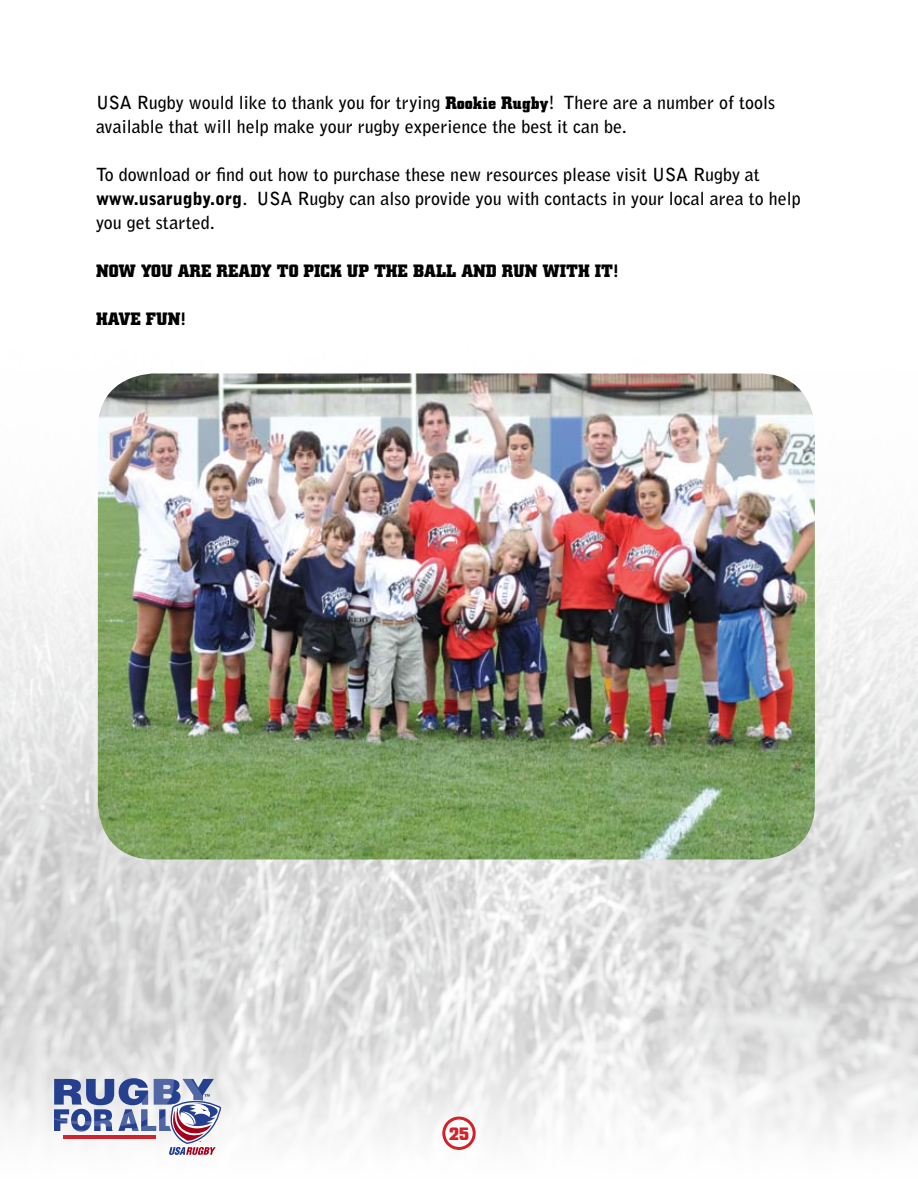
<style>
.page{position:relative;width:918px;height:1188px;background:#fff}
.page>*{position:absolute;margin:0;border:0;box-sizing:border-box;transform-origin:0 0}
.t1{font:700 18px/24px "Bell Gothic Std";color:#000}
.t2{font:700 18px "Square Slabserif 711 BT";color:#000}
.t3{font:700 18px "Square Slabserif 711 BT";color:#d2232a}
.s1{font-family:"Square Slabserif 711 BT"}
.s2{font-weight:900}
</style>
<div class="page">
<img style="left:0;top:373px;width:918px;height:605px">
<img style="left:0;top:978px;width:918px;height:172px">
<svg style="left:54px;top:1078px;width:168px;height:77px"></svg>
<hr style="left:63px;top:1135px;width:93px;height:3px;background:#d2232a">
<img style="left:98px;top:374px;width:717px;height:486px">
<div style="left:444px;top:1118px;width:30px;height:30px;background:#fff;border-radius:50%"></div>
<div style="left:442px;top:1117px;width:34px;height:33px;border:3px solid #d2232a;border-radius:50%"></div>
<p class="t1" style="left:96px;top:90px;width:681px">USA Rugby would like to thank you for trying <span class="s1">Rookie Rugby</span>! There are a number of tools available that will help make your rugby experience the best it can be.</p>
<p class="t1" style="left:96px;top:162px;width:706px">To download or find out how to purchase these new resources please visit USA Rugby at <span class="s2">www.usarugby.org</span>. USA Rugby can also provide you with contacts in your local area to help you get started.</p>
<p class="t2" style="left:96px;top:259px;width:524px">NOW YOU ARE READY TO PICK UP THE BALL AND RUN WITH IT!</p>
<p class="t2" style="left:96px;top:307px;width:92px">HAVE FUN!</p>
<p class="t3" style="left:449px;top:1122px;width:21px">25</p>
</div>
